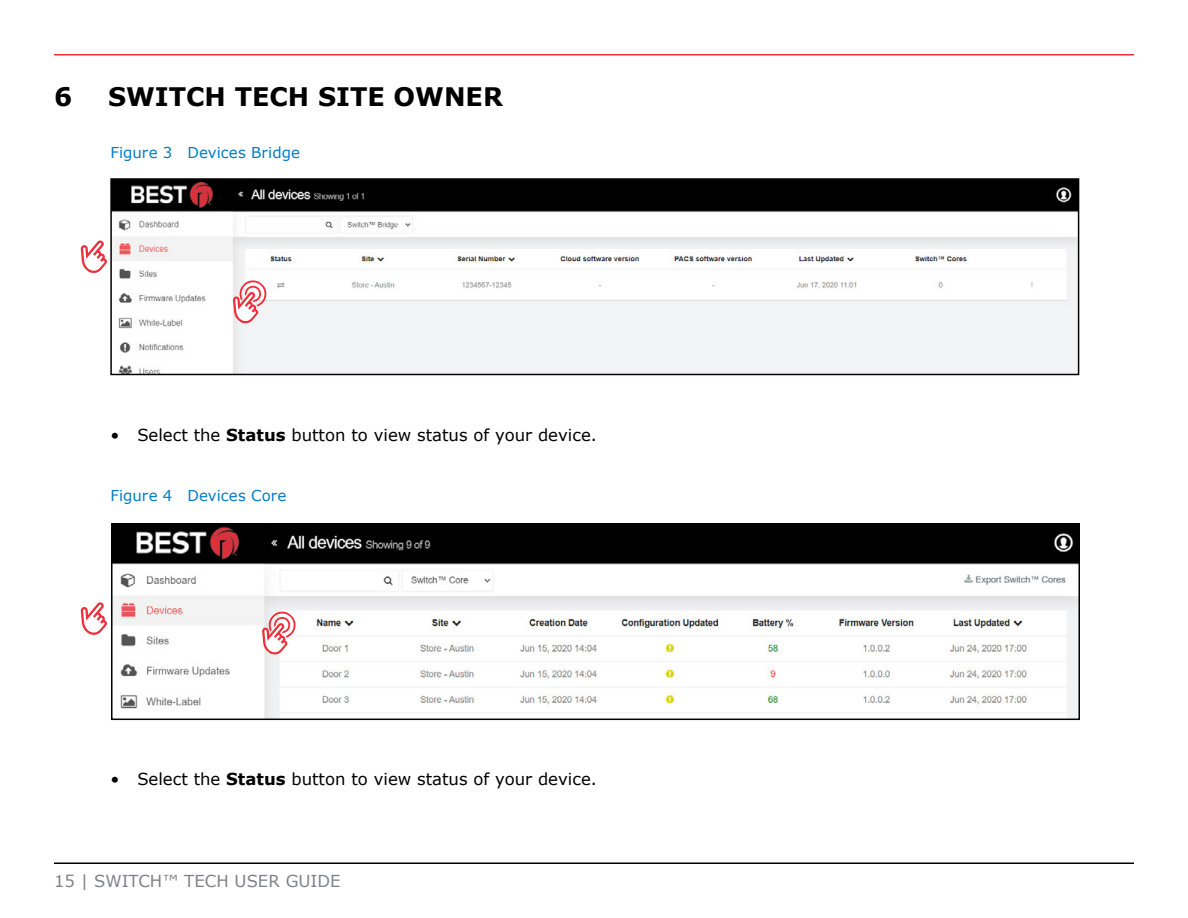
<style>
.page{position:relative;width:1188px;height:918px;background:#fff}
.page>*{position:absolute;margin:0;border:0;box-sizing:border-box;transform-origin:0 0}
.t1{font:700 25.5px "Verdana";color:#000}
.t2{font:16.5px "Verdana";color:#000}
.t3{font:16.5px "Verdana";color:#808285}
.t4{font:15px "Verdana";color:#007dc5}
.s1{font-weight:700}
</style>
<div class="page">
<hr style="left:54px;top:54px;width:1080px;height:2px;background:#ee303c">
<hr style="left:54px;top:862px;width:1080px;height:2px;background:#000">
<img style="left:113px;top:181px;width:963px;height:191px">
<div style="left:110px;top:178px;width:969px;height:197px;border:2px solid #000"></div>
<img style="left:114px;top:526px;width:963px;height:191px">
<div style="left:111px;top:523px;width:969px;height:197px;border:2px solid #000"></div>
<svg style="left:233px;top:279px;width:35px;height:45px"></svg>
<svg style="left:81px;top:240px;width:26px;height:33px"></svg>
<svg style="left:262px;top:610px;width:35px;height:45px"></svg>
<svg style="left:81px;top:602px;width:26px;height:33px"></svg>
<h1 class="t1" style="left:54px;top:80px;width:20px">6</h1>
<h1 class="t1" style="left:108px;top:80px;width:396px">SWITCH TECH SITE OWNER</h1>
<p class="t4" style="left:110px;top:143px;width:191px">Figure 3 Devices Bridge</p>
<p class="t2" style="left:110px;top:425px;width:488px">• Select the <span class="s1">Status</span> button to view status of your device.</p>
<p class="t4" style="left:110px;top:486px;width:178px">Figure 4 Devices Core</p>
<p class="t2" style="left:110px;top:768px;width:488px">• Select the <span class="s1">Status</span> button to view status of your device.</p>
<p class="t3" style="left:54px;top:871px;width:288px">15 | SWITCH™ TECH USER GUIDE</p>
</div>
